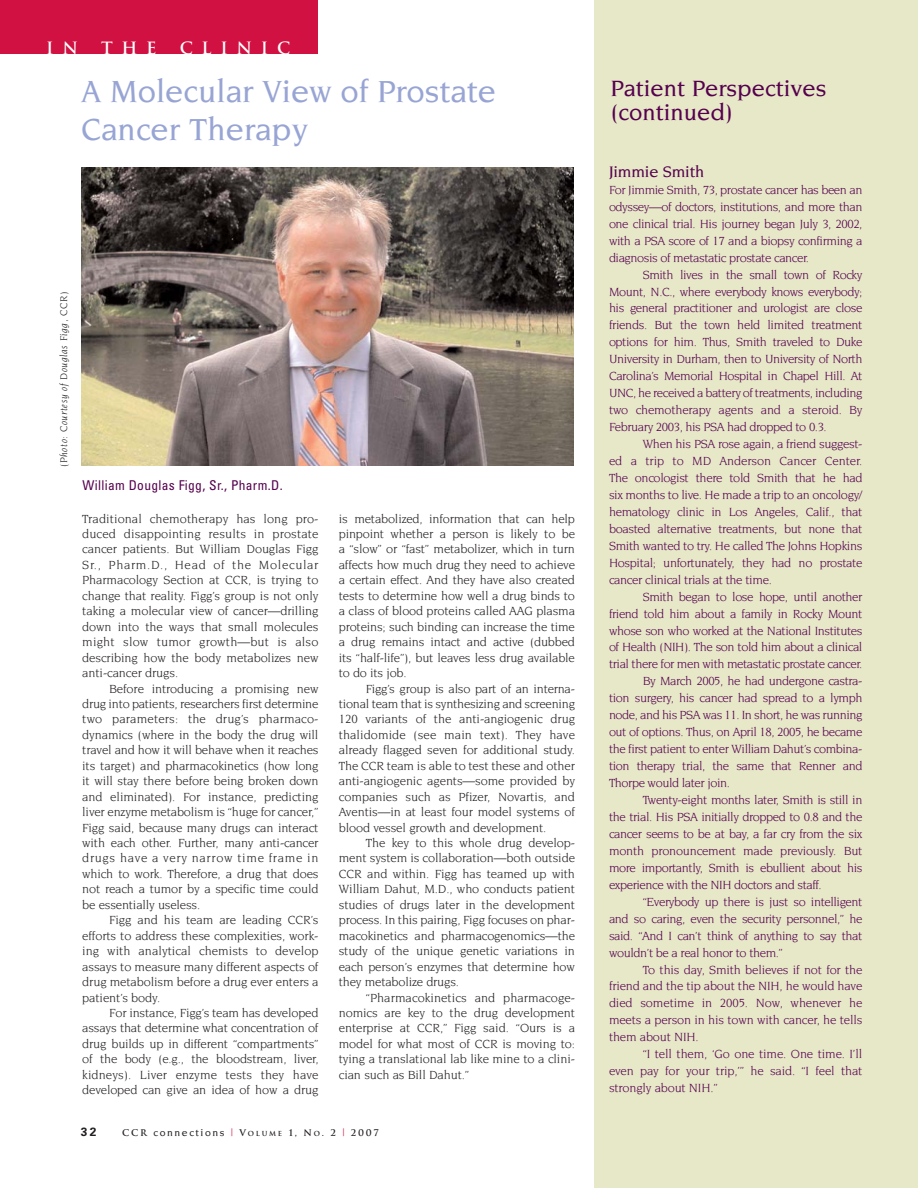
<style>
.page{position:relative;width:918px;height:1188px;background:#fff}
.page>*{position:absolute;margin:0;border:0;box-sizing:border-box;transform-origin:0 0}
.t1{font:500 33px/37.5px "Novarese";color:#98a5d4}
.t2{font:500 24px/24px "Novarese";color:#56004e}
.t3{font:500 16.5px "Novarese";letter-spacing:-.01em;color:#56004e}
.t4{font:700 16.5px "Trajan";letter-spacing:.53em;color:#fff}
.t5{font:condensed 13.5px "Univers";letter-spacing:.02em;color:#56004e}
.t6{font:12.75px/15.5px "Novarese";letter-spacing:-.01em;color:#231f20;text-align:justify}
.t7{font:12.75px/17px "Novarese";letter-spacing:-.035em;color:#56004e;text-align:justify}
.t8{font:12.75px "Novarese";letter-spacing:-.015em;color:#56004e}
.t9{font:12.75px "Novarese";letter-spacing:-.01em;color:#56004e}
.t10{font:700 12px "Univers";color:#231f20}
.t11{font:italic 10.5px "Novarese";letter-spacing:.05em;color:#231f20}
.t12{font:700 9px "Trajan";letter-spacing:.2em;color:#231f20}
.s1{font-family:"Novarese";font-weight:500;font-size:10.5px}
.s2{font-family:"Novarese";font-weight:500;font-size:10.5px;color:#d11142}
.s3{font-size:6.75px}
</style>
<div class="page">
<div style="left:594px;top:0;width:324px;height:1188px;background:#e6e8c8"></div>
<div style="left:0;top:0;width:317px;height:54px;background:#d11142"></div>
<img style="left:81px;top:167px;width:493px;height:299px">
<p class="t4" style="left:46px;top:39px;width:33px">I N</p>
<p class="t4" style="left:101px;top:39px;width:57px">THE</p>
<p class="t4" style="left:180px;top:39px;width:112px">CLINIC</p>
<h1 class="t1" style="left:81px;top:74px;width:417px">A Molecular View of Prostate<br>Cancer Therapy</h1>
<p class="t11" style="left:59px;top:467px;width:177px;rotate:-90deg">(Photo: Courtesy of Douglas Figg, CCR)</p>
<p class="t5" style="left:83px;top:480px;width:202px">William Douglas Figg, Sr., Pharm.D.</p>
<p class="t6" style="left:82px;top:511px;width:238px">Traditional chemotherapy has long pro&shy;duced disappointing results in prostate cancer patients. But William Douglas Figg Sr., Pharm.D., Head of the Molecular Pharmacology Section at CCR, is trying to change that reality. Figg’s group is not only taking a molecular view of cancer—drilling down into the ways that small molecules might slow tumor growth—but is also describing how the body metabolizes new anti-cancer drugs.</p>
<p class="t6" style="left:82px;top:681px;width:238px;text-indent:27px">Before introducing a promising new drug into patients, researchers first determine two parameters: the drug’s pharmaco&shy;dynamics (where in the body the drug will travel and how it will behave when it reaches its target) and pharmacokinetics (how long it will stay there before being broken down and eliminated). For instance, predicting liver enzyme metabolism is “huge for cancer,” Figg said, because many drugs can interact with each other. Further, many anti-cancer drugs have a very narrow time frame in which to work. Therefore, a drug that does not reach a tumor by a specific time could be essentially useless.</p>
<p class="t6" style="left:82px;top:913px;width:238px;text-indent:27px">Figg and his team are leading CCR’s efforts to address these complexities, work&shy;ing with analytical chemists to develop assays to measure many different aspects of drug metabolism before a drug ever enters a patient’s body.</p>
<p class="t6" style="left:82px;top:1006px;width:238px;text-indent:27px">For instance, Figg’s team has developed assays that determine what concentration of drug builds up in different “compartments” of the body (e.g., the bloodstream, liver, kidneys). Liver enzyme tests they have developed can give an idea of how a drug</p>
<p class="t6" style="left:339px;top:511px;width:238px">is metabolized, information that can help pinpoint whether a person is likely to be a “slow” or “fast” metabolizer, which in turn affects how much drug they need to achieve a certain effect. And they have also created tests to determine how well a drug binds to a class of blood proteins called AAG plasma proteins; such binding can increase the time a drug remains intact and active (dubbed its “half-life”), but leaves less drug available to do its job.</p>
<p class="t6" style="left:339px;top:681px;width:238px;text-indent:27px">Figg’s group is also part of an interna&shy;tional team that is synthesizing and screening 120 variants of the anti-angiogenic drug thalidomide (see main text). They have already flagged seven for additional study.<br>The CCR team is able to test these and other anti-angiogenic agents—some provided by companies such as Pfizer, Novartis, and Aventis—in at least four model systems of blood vessel growth and development.</p>
<p class="t6" style="left:339px;top:836px;width:238px;text-indent:27px">The key to this whole drug develop&shy;ment system is collaboration—both outside CCR and within. Figg has teamed up with William Dahut, M.D., who conducts patient studies of drugs later in the development process. In this pairing, Figg focuses on phar&shy;macokinetics and pharmacogenomics—the study of the unique genetic variations in each person’s enzymes that determine how they metabolize drugs.</p>
<p class="t6" style="left:339px;top:990px;width:238px;text-indent:27px">“Pharmacokinetics and pharmacoge&shy;nomics are key to the drug development enterprise at CCR,” Figg said. “Ours is a model for what most of CCR is moving to: tying a translational lab like mine to a clini&shy;cian such as Bill Dahut.”</p>
<p class="t10" style="left:81px;top:1127px;width:17px">32</p>
<p class="t12" style="left:122px;top:1127px;width:258px">CCR <span class="s1">connections</span> <span class="s2">|</span> V<span class="s3">OLUME</span> 1, N<span class="s3">O</span>. 2 <span class="s2">|</span> 2007</p>
<h2 class="t2" style="left:610px;top:77px;width:217px">Patient Perspectives (continued)</h2>
<p class="t3" style="left:609px;top:165px;width:97px">Jimmie Smith</p>
<p class="t7" style="left:609px;top:182px;width:255px">For Jimmie Smith, 73, prostate cancer has been an odyssey—of doctors, institutions, and more than one clinical trial. His journey began July 3, 2002, with a PSA score of 17 and a biopsy confirming a diagnosis of metastatic prostate cancer.</p>
<p class="t7" style="left:609px;top:267px;width:255px;text-indent:34px">Smith lives in the small town of Rocky Mount, N.C., where everybody knows everybody; his general practitioner and urologist are close friends. But the town held limited treatment options for him. Thus, Smith traveled to Duke University in Durham, then to University of North Carolina’s Memorial Hospital in Chapel Hill. At UNC, he received a battery of treatments, including two chemotherapy agents and a steroid. By February 2003, his PSA had dropped to 0.3.</p>
<p class="t7" style="left:609px;top:436px;width:255px;text-indent:34px">When his PSA rose again, a friend suggest&shy;ed a trip to MD Anderson Cancer Center.<br>The oncologist there told Smith that he had six months to live. He made a trip to an oncology/ hematology clinic in Los Angeles, Calif., that boasted alternative treatments, but none that Smith wanted to try. He called The Johns Hopkins Hospital; unfortunately, they had no prostate cancer clinical trials at the time.</p>
<p class="t7" style="left:643px;top:589px;width:221px">Smith began to lose hope, until another</p>
<p class="t7" style="left:609px;top:606px;width:255px">friend told him about a family in Rocky Mount</p>
<p class="t7" style="left:609px;top:623px;width:255px">whose son who worked at the National Institutes</p>
<p class="t7" style="left:609px;top:640px;width:255px">of Health (NIH). The son told him about a clinical</p>
<p class="t7" style="left:609px;top:657px;width:255px">trial there for men with metastatic prostate cancer.</p>
<p class="t7" style="left:643px;top:674px;width:221px">By March 2005, he had undergone castra-</p>
<p class="t7" style="left:609px;top:690px;width:255px">tion surgery, his cancer had spread to a lymph</p>
<p class="t7" style="left:609px;top:707px;width:255px">node, and his PSA was 11. In short, he was running</p>
<p class="t7" style="left:609px;top:724px;width:255px">out of options. Thus, on April 18, 2005, he became</p>
<p class="t7" style="left:609px;top:741px;width:255px">the first patient to enter William Dahut’s combina-</p>
<p class="t7" style="left:609px;top:758px;width:255px">tion therapy trial, the same that Renner and</p>
<p class="t7" style="left:609px;top:775px;width:123px">Thorpe would later join.</p>
<p class="t7" style="left:643px;top:792px;width:221px">Twenty-eight months later, Smith is still in</p>
<p class="t7" style="left:609px;top:809px;width:255px">the trial. His PSA initially dropped to 0.8 and the</p>
<p class="t7" style="left:609px;top:826px;width:255px">cancer seems to be at bay, a far cry from the six</p>
<p class="t7" style="left:609px;top:843px;width:255px">month pronouncement made previously. But</p>
<p class="t7" style="left:609px;top:860px;width:255px">more importantly, Smith is ebullient about his</p>
<p class="t7" style="left:609px;top:877px;width:214px">experience with the NIH doctors and staff.</p>
<p class="t7" style="left:643px;top:894px;width:221px">“Everybody up there is just so intelligent</p>
<p class="t7" style="left:609px;top:911px;width:255px">and so caring, even the security personnel,” he</p>
<p class="t7" style="left:609px;top:928px;width:255px">said. “And I can’t think of anything to say that</p>
<p class="t7" style="left:609px;top:945px;width:175px">wouldn’t be a real honor to them.”</p>
<p class="t8" style="left:643px;top:964px;width:221px">To this day, Smith believes if not for the</p>
<p class="t8" style="left:609px;top:981px;width:255px">friend and the tip about the NIH, he would have</p>
<p class="t9" style="left:609px;top:998px;width:255px">died sometime in 2005. Now, whenever he</p>
<p class="t8" style="left:609px;top:1015px;width:255px">meets a person in his town with cancer, he tells</p>
<p class="t8" style="left:609px;top:1032px;width:91px">them about NIH.</p>
<p class="t8" style="left:643px;top:1049px;width:221px">“I tell them, ‘Go one time. One time. I’ll</p>
<p class="t8" style="left:609px;top:1066px;width:255px">even pay for your trip,’” he said. “I feel that</p>
<p class="t8" style="left:609px;top:1083px;width:110px">strongly about NIH.”</p>
</div>
